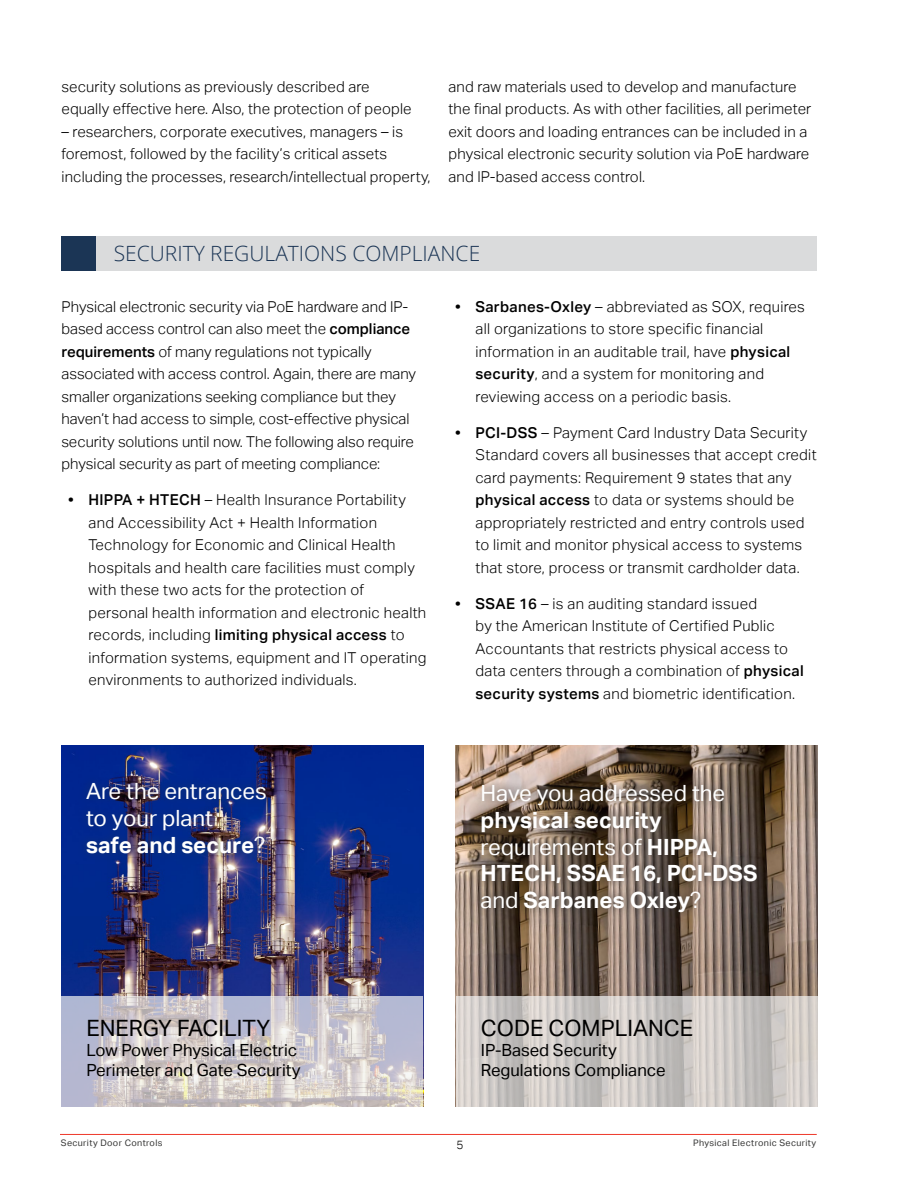
<style>
.page{position:relative;width:918px;height:1188px;background:#fff}
.page>*{position:absolute;margin:0;border:0;box-sizing:border-box;transform-origin:0 0}
.t1{font:22.5px "Aktiv Grotesk";color:#000}
.t2{font:700 22.35px/26.8px "Aktiv Grotesk";color:#fff}
.t3{font:22.35px/26.8px "Aktiv Grotesk";color:#fff}
.t4{font:300 21px "Open Sans";color:#1b3555}
.t5{font:16.8px/20.1px "Aktiv Grotesk";color:#000}
.t6{font:300 15px/22.5px "Aktiv Grotesk";letter-spacing:.01em;color:#000}
.t7{font:300 12px "Aktiv Grotesk";color:#000}
.t8{font:9px "Aktiv Grotesk";letter-spacing:.04em;color:#343433}
.s1{font-weight:500}
.s2{font-weight:700}
.s3{font-weight:400}
</style>
<div class="page">
<hr style="left:60px;top:1134px;width:757px;height:1px;background:#ee3829">
<div style="left:61px;top:236px;width:756px;height:35px;background:#dadbdc"></div>
<div style="left:61px;top:236px;width:35px;height:35px;background:#1b3555"></div>
<img style="left:62px;top:745px;width:361px;height:251px">
<svg style="left:62px;top:996px;width:361px;height:111px;background:#cbc6cc"></svg>
<div style="left:77px;top:774px;width:198px;height:88px;background:#1b3555;opacity:.68"></div>
<img style="left:456px;top:745px;width:362px;height:251px">
<svg style="left:456px;top:996px;width:362px;height:111px;background:#ccc8c5"></svg>
<div style="left:472px;top:776px;width:294px;height:146px;background:#343433;opacity:.68"></div>
<p class="t6" style="left:62px;top:75px;width:352px">security solutions as previously described are equally effective here. Also, the protection of people</p>
<p class="t6" style="left:62px;top:120px;width:371px">– researchers, corporate executives, managers – is foremost, followed by the facility’s critical assets including the processes, research/intellectual property,</p>
<p class="t6" style="left:448px;top:75px;width:364px">and raw materials used to develop and manufacture the final products. As with other facilities, all perimeter exit doors and loading entrances can be included in a physical electronic security solution via PoE hardware and IP-based access control.</p>
<h3 class="t4" style="left:114px;top:239px;width:368px">SECURITY REGULATIONS COMPLIANCE</h3>
<p class="t6" style="left:62px;top:295px;width:356px">Physical electronic security via PoE hardware and IP&shy;based access control can also meet the <span class="s1">compliance requirements</span> of many regulations not typically associated with access control. Again, there are many smaller organizations seeking compliance but they haven’t had access to simple, cost-effective physical security solutions until now. The following also require physical security as part of meeting compliance:</p>
<p class="t6" style="left:88px;top:489px;width:340px;text-indent:-20px"><span class="s1">• HIPPA + HTECH</span> – Health Insurance Portability and Accessibility Act + Health Information Technology for Economic and Clinical Health hospitals and health care facilities must comply with these two acts for the protection of personal health information and electronic health records, including <span class="s1">limiting physical access</span> to information systems, equipment and IT operating environments to authorized individuals.</p>
<p class="t6" style="left:476px;top:295px;width:331px;text-indent:-20px"><span class="s1">• Sarbanes-Oxley</span> – abbreviated as SOX, requires all organizations to store specific financial information in an auditable trail, have <span class="s1">physical security</span>, and a system for monitoring and reviewing access on a periodic basis.</p>
<p class="t6" style="left:476px;top:421px;width:343px;text-indent:-20px"><span class="s1">• PCI-DSS</span> – Payment Card Industry Data Security Standard covers all businesses that accept credit card payments: Requirement 9 states that any <span class="s1">physical access</span> to data or systems should be appropriately restricted and entry controls used to limit and monitor physical access to systems that store, process or transmit cardholder data.</p>
<p class="t6" style="left:476px;top:592px;width:330px;text-indent:-20px"><span class="s1">• SSAE 16</span> – is an auditing standard issued<br>by the American Institute of Certified Public Accountants that restricts physical access to data centers through a combination of <span class="s1">physical security systems</span> and biometric identification.</p>
<h2 class="t3" style="left:86px;top:778px;width:182px">Are the entrances to your plant<br><span class="s2">safe and secure</span>?</h2>
<h2 class="t3" style="left:481px;top:780px;width:246px">Have you addressed the</h2>
<h2 class="t2" style="left:481px;top:807px;width:279px">physical security <span class="s3">requirements of</span> HIPPA,<br>HTECH, SSAE 16, PCI-DSS <span class="s3">and</span> Sarbanes Oxley<span class="s3">?</span></h2>
<h1 class="t1" style="left:86px;top:1015px;width:185px">ENERGY FACILITY</h1>
<p class="t5" style="left:86px;top:1040px;width:216px">Low Power Physical Electric<br>Perimeter and Gate Security</p>
<h1 class="t1" style="left:481px;top:1015px;width:214px">CODE COMPLIANCE</h1>
<p class="t5" style="left:481px;top:1040px;width:186px">IP-Based Security<br>Regulations Compliance</p>
<p class="t8" style="left:61px;top:1137px;width:103px">Security Door Controls</p>
<p class="t8" style="left:693px;top:1137px;width:125px">Physical Electronic Security</p>
<p class="t7" style="left:457px;top:1138px;width:9px">5</p>
</div>
